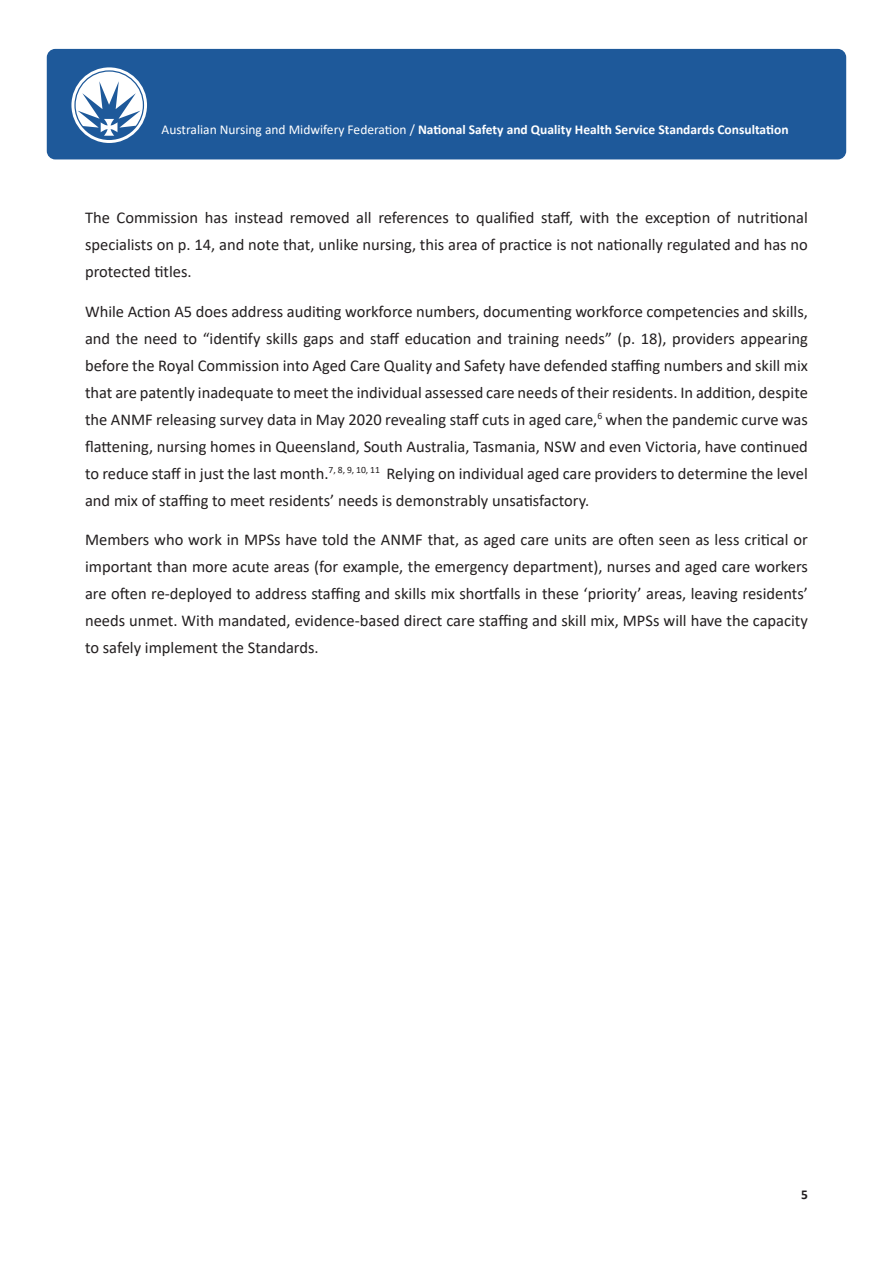
<style>
.page{position:relative;width:893px;height:1263px;background:#fff}
.page>*{position:absolute;margin:0;border:0;box-sizing:border-box;transform-origin:0 0}
.Contents_text{font:16.5px/27px "Calibri";color:#231f20;text-align:justify}
.t1{font:700 13.5px "Calibri";color:#fff}
.t2{font:700 13.5px "Calibri";color:#231f20}
.s1{font-weight:400}
</style>
<div class="page">
<div style="left:47px;top:49px;width:799px;height:110px;background:#1e599a;border-radius:9px"></div>
<svg style="left:71px;top:67px;width:76px;height:76px"></svg>
<p class="t1" style="left:162px;top:120px;width:628px"><span class="s1">Australian Nursing and Midwifery Federation /</span> National Safety and Quality Health Service Standards Consultation</p>
<p class="Contents_text" style="left:85px;top:203px;width:724px">The Commission has instead removed all references to qualified staff, with the exception of nutritional specialists on p. 14, and note that, unlike nursing, this area of practice is not nationally regulated and has no protected titles.</p>
<p class="Contents_text" style="left:85px;top:297px;width:724px">While Action A5 does address auditing workforce numbers, documenting workforce competencies and skills, and the need to “identify skills gaps and staff education and training needs” (p. 18), providers appearing before the Royal Commission into Aged Care Quality and Safety have defended staffing numbers and skill mix that are patently inadequate to meet the individual assessed care needs of their residents. In addition, despite the ANMF releasing survey data in May 2020 revealing staff cuts in aged care,<sup>6</sup> when the pandemic curve was flattening, nursing homes in Queensland, South Australia, Tasmania, NSW and even Victoria, have continued to reduce staff in just the last month.<sup>7,</sup> <sup>8,</sup> <sup>9,</sup> <sup>10,</sup> <sup>11</sup> Relying on individual aged care providers to determine the level and mix of staffing to meet residents’ needs is demonstrably unsatisfactory.</p>
<p class="Contents_text" style="left:85px;top:526px;width:724px">Members who work in MPSs have told the ANMF that, as aged care units are often seen as less critical or important than more acute areas (for example, the emergency department), nurses and aged care workers are often re-deployed to address staffing and skills mix shortfalls in these ‘priority’ areas, leaving residents’ needs unmet. With mandated, evidence-based direct care staffing and skill mix, MPSs will have the capacity to safely implement the Standards.</p>
<p class="t2" style="left:801px;top:1185px;width:8px">5</p>
</div>
